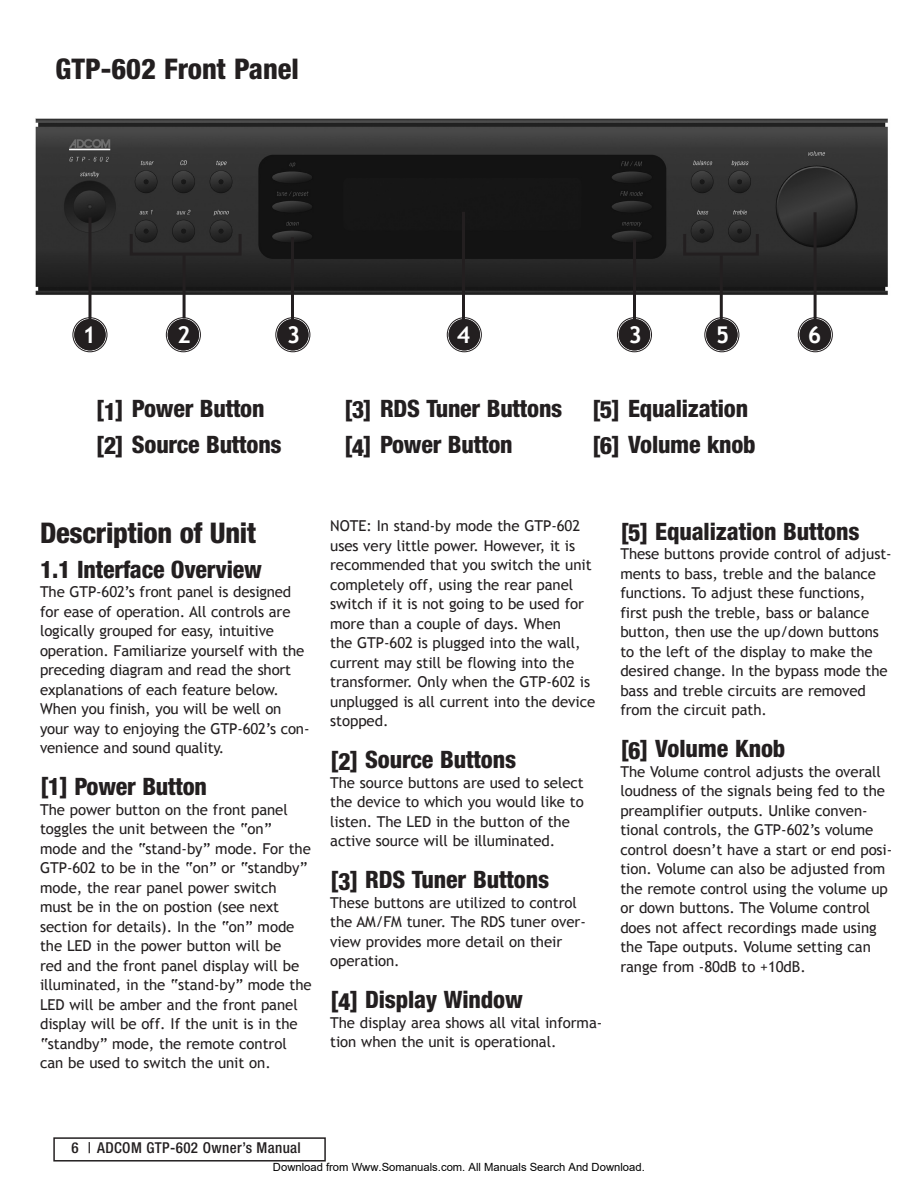
<style>
.page{position:relative;width:918px;height:1188px;background:#fff}
.page>*{position:absolute;margin:0;border:0;box-sizing:border-box;transform-origin:0 0}
.t1{font:800 condensed 28.5px "Helvetica Neue";letter-spacing:-.01em;color:#231f20}
.t2{font:800 condensed 24px "Helvetica Neue";letter-spacing:-.01em;color:#231f20}
.body_text{font:700 23.1px "Trebuchet MS";color:#fff}
.t3{font:15px/19.5px "Trebuchet MS";letter-spacing:-.005em;color:#231f20}
.t4{font:500 condensed 15px "Helvetica Neue";letter-spacing:.025em;color:#231f20}
.t5{font:11.25px "Arial";color:#000}
</style>
<div class="page">
<div style="left:53px;top:1137px;width:273px;height:25px;border:2px solid #231f20"></div>
<img style="left:35px;top:118px;width:853px;height:181px">
<div style="left:74px;top:319px;width:32px;height:31px;background:#231f20;border-radius:50%"></div>
<div style="left:73px;top:317px;width:34px;height:35px;border:1px solid #231f20;border-radius:50%"></div>
<div style="left:74px;top:319px;width:32px;height:31px;border:2px solid #231f20;border-radius:50%"></div>
<div style="left:706px;top:319px;width:32px;height:31px;background:#231f20;border-radius:50%"></div>
<div style="left:705px;top:317px;width:34px;height:35px;border:1px solid #231f20;border-radius:50%"></div>
<div style="left:706px;top:319px;width:32px;height:31px;border:2px solid #231f20;border-radius:50%"></div>
<div style="left:168px;top:319px;width:31px;height:31px;background:#231f20;border-radius:50%"></div>
<div style="left:166px;top:317px;width:35px;height:35px;border:1px solid #231f20;border-radius:50%"></div>
<div style="left:168px;top:319px;width:31px;height:31px;border:2px solid #231f20;border-radius:50%"></div>
<div style="left:277px;top:319px;width:32px;height:31px;background:#231f20;border-radius:50%"></div>
<div style="left:276px;top:317px;width:34px;height:35px;border:1px solid #231f20;border-radius:50%"></div>
<div style="left:277px;top:319px;width:32px;height:31px;border:2px solid #231f20;border-radius:50%"></div>
<div style="left:800px;top:319px;width:31px;height:31px;background:#231f20;border-radius:50%"></div>
<div style="left:798px;top:317px;width:35px;height:35px;border:1px solid #231f20;border-radius:50%"></div>
<div style="left:800px;top:319px;width:31px;height:31px;border:2px solid #231f20;border-radius:50%"></div>
<div style="left:449px;top:319px;width:31px;height:31px;background:#231f20;border-radius:50%"></div>
<div style="left:447px;top:317px;width:35px;height:35px;border:1px solid #231f20;border-radius:50%"></div>
<div style="left:449px;top:319px;width:31px;height:31px;border:2px solid #231f20;border-radius:50%"></div>
<div style="left:619px;top:319px;width:31px;height:31px;background:#231f20;border-radius:50%"></div>
<div style="left:617px;top:317px;width:35px;height:35px;border:1px solid #231f20;border-radius:50%"></div>
<div style="left:619px;top:319px;width:31px;height:31px;border:2px solid #231f20;border-radius:50%"></div>
<hr style="left:88px;top:217px;width:3px;height:103px;background:#231f20">
<hr style="left:183px;top:255px;width:3px;height:64px;background:#231f20">
<hr style="left:291px;top:237px;width:3px;height:84px;background:#231f20">
<hr style="left:462px;top:212px;width:3px;height:109px;background:#231f20">
<hr style="left:633px;top:238px;width:3px;height:84px;background:#231f20">
<hr style="left:814px;top:212px;width:3px;height:108px;background:#231f20">
<hr style="left:720px;top:255px;width:3px;height:66px;background:#231f20">
<div style="left:130px;top:232px;width:112px;height:24px;border:3px solid #231f20"></div>
<div style="left:683px;top:232px;width:76px;height:24px;border:3px solid #231f20"></div>
<p class="t1" style="left:56px;top:51px;width:245px">GTP-602 Front Panel</p>
<p class="body_text" style="left:82px;top:320px;width:15px">1</p>
<p class="body_text" style="left:177px;top:320px;width:15px">2</p>
<p class="body_text" style="left:287px;top:320px;width:15px">3</p>
<p class="body_text" style="left:457px;top:320px;width:15px">4</p>
<p class="body_text" style="left:628px;top:320px;width:15px">3</p>
<p class="body_text" style="left:716px;top:320px;width:15px">5</p>
<p class="body_text" style="left:808px;top:320px;width:15px">6</p>
<p class="t2" style="left:96px;top:394px;width:170px">[1] Power Button</p>
<p class="t2" style="left:96px;top:430px;width:187px">[2] Source Buttons</p>
<p class="t2" style="left:344px;top:394px;width:220px">[3] RDS Tuner Buttons</p>
<p class="t2" style="left:344px;top:430px;width:170px">[4] Power Button</p>
<p class="t2" style="left:592px;top:394px;width:158px">[5] Equalization</p>
<p class="t2" style="left:592px;top:430px;width:165px">[6] Volume knob</p>
<p class="t1" style="left:40px;top:516px;width:218px">Description of Unit</p>
<p class="t2" style="left:40px;top:554px;width:223px">1.1 Interface Overview</p>
<p class="t3" style="left:40px;top:583px;width:271px">The GTP-602’s front panel is designed for ease of operation. All controls are logically grouped for easy, intuitive operation. Familiarize yourself with the preceding diagram and read the short explanations of each feature below.<br>When you finish, you will be well on your way to enjoying the GTP-602’s con&shy;venience and sound quality.</p>
<p class="t2" style="left:40px;top:772px;width:168px">[1] Power Button</p>
<p class="t3" style="left:40px;top:800px;width:273px">The power button on the front panel toggles the unit between the “on” mode and the “stand-by” mode. For the GTP-602 to be in the “on” or “standby” mode, the rear panel power switch must be in the on postion (see next section for details). In the “on” mode the LED in the power button will be<br>red and the front panel display will be illuminated, in the “stand-by” mode the LED will be amber and the front panel display will be off. If the unit is in the “standby” mode, the remote control can be used to switch the unit on.</p>
<p class="t3" style="left:330px;top:517px;width:266px">NOTE: In stand-by mode the GTP-602 uses very little power. However, it is recommended that you switch the unit completely off, using the rear panel switch if it is not going to be used for more than a couple of days. When<br>the GTP-602 is plugged into the wall, current may still be flowing into the transformer. Only when the GTP-602 is unplugged is all current into the device stopped.</p>
<p class="t2" style="left:330px;top:745px;width:188px">[2] Source Buttons</p>
<p class="t3" style="left:330px;top:773px;width:255px">The source buttons are used to select the device to which you would like to listen. The LED in the button of the active source will be illuminated.</p>
<p class="t2" style="left:330px;top:865px;width:221px">[3] RDS Tuner Buttons</p>
<p class="t3" style="left:330px;top:893px;width:257px">These buttons are utilized to control the AM/FM tuner. The RDS tuner over&shy;view provides more detail on their operation.</p>
<p class="t2" style="left:330px;top:985px;width:194px">[4] Display Window</p>
<p class="t3" style="left:330px;top:1013px;width:274px">The display area shows all vital informa&shy;tion when the unit is operational.</p>
<p class="t2" style="left:620px;top:516px;width:241px">[5] Equalization Buttons</p>
<p class="t3" style="left:620px;top:544px;width:273px">These buttons provide control of adjust&shy;ments to bass, treble and the balance functions. To adjust these functions, first push the treble, bass or balance button, then use the up/down buttons to the left of the display to make the desired change. In the bypass mode the bass and treble circuits are removed from the circuit path.</p>
<p class="t2" style="left:620px;top:734px;width:166px">[6] Volume Knob</p>
<p class="t3" style="left:620px;top:762px;width:274px">The Volume control adjusts the overall loudness of the signals being fed to the preamplifier outputs. Unlike conven&shy;tional controls, the GTP-602’s volume control doesn’t have a start or end posi&shy;tion. Volume can also be adjusted from the remote control using the volume up or down buttons. The Volume control does not affect recordings made using the Tape outputs. Volume setting can range from -80dB to +10dB.</p>
<p class="t4" style="left:72px;top:1139px;width:231px">6 | ADCOM GTP-602 Owner’s Manual</p>
<p class="t5" style="left:273px;top:1160px;width:373px">Download from Www.Somanuals.com. All Manuals Search And Download.</p>
</div>
